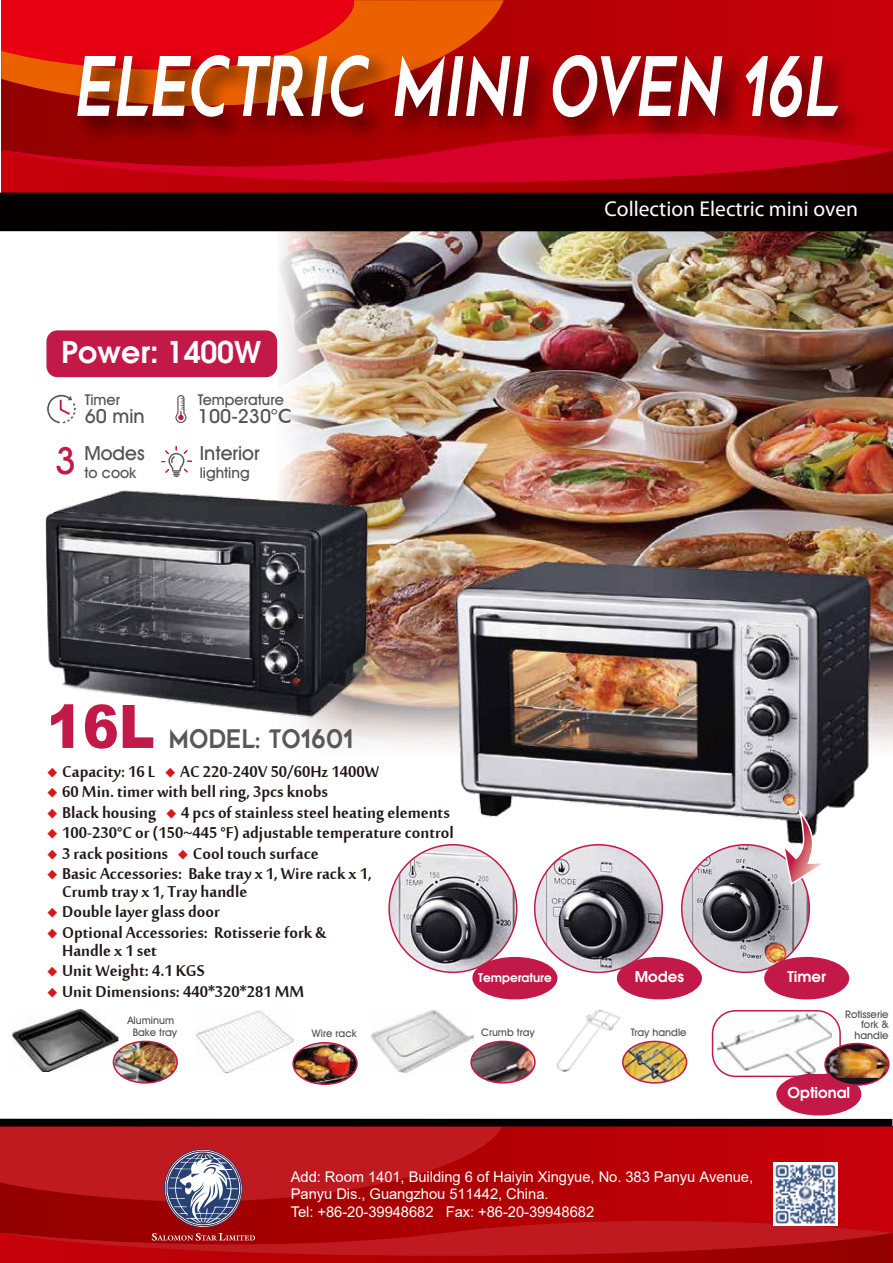
<style>
.page{position:relative;width:893px;height:1263px;background:#fff}
.page>*{position:absolute;margin:0;border:0;box-sizing:border-box;transform-origin:0 0}
.t1{font:81.75px "Captain Marvel";color:#fff;scale:.71 1}
.t2{font:900 60px "Arial";color:#c31949;scale:.9 1}
.t3{font:500 37.5px "Avant Garde IT Cby BT";color:#c31949}
.t4{font:600 30px "Avant Garde";color:#fff}
.t5{font:25.5px "Captain Marvel";color:#595757;scale:.9 1}
.t6{font:24px/18px "Mool Boran";color:#221815}
.t7{font:21.45px "Myriad Pro";color:#fff}
.t8{font:500 19.5px "Avant Garde IT Cby BT";color:#555454}
.t9{font:500 15px "Avant Garde IT Cby BT";color:#555454}
.t10{font:600 15px "Avant Garde";color:#fff}
.t11{font:14.7px/17.7px "Arial";letter-spacing:-.005em;color:#fff}
.t12{font:600 12px "Avant Garde";color:#fff}
.t13{font:500 10.5px/10.5px "Avant Garde IT Cby BT";color:#555454;text-align:center}
.s1{font-family:"Futura BT"}
.s2{font-family:"Adobe Song Std";font-weight:300;font-size:11.4px;color:#d71718}
</style>
<div class="page">
<img style="left:277px;top:231px;width:616px;height:235px">
<img style="left:391px;top:466px;width:502px;height:427px">
<img style="left:556px;top:1010px;width:65px;height:62px">
<img style="left:623px;top:1041px;width:64px;height:42px">
<div style="left:622px;top:1041px;width:65px;height:43px;border:2px solid #c31949;border-radius:50%"></div>
<img style="left:535px;top:845px;width:127px;height:126px">
<img style="left:682px;top:845px;width:127px;height:127px">
<img style="left:389px;top:845px;width:128px;height:127px;border-radius:64px">
<img style="left:45px;top:408px;width:437px;height:382px">
<div style="left:1px;top:0;width:892px;height:193px;background:#bd0007"></div>
<svg style="left:1px;top:183px;width:892px;height:10px"></svg>
<svg style="left:1px;top:130px;width:892px;height:53px"></svg>
<svg style="left:1px;top:0;width:503px;height:106px;background:#db4d00"></svg>
<svg style="left:1px;top:0;width:358px;height:71px;background:#e60710"></svg>
<img style="left:38px;top:33px;width:842px;height:133px">
<div style="left:0;top:1119px;width:892px;height:7px;background:#040000"></div>
<div style="left:0;top:193px;width:893px;height:38px;background:#040000"></div>
<svg style="left:175px;top:395px;width:11px;height:28px"></svg>
<svg style="left:46px;top:394px;width:30px;height:30px"></svg>
<div style="left:46px;top:330px;width:231px;height:47px;background:#c31949;border-radius:11px"></div>
<svg style="left:781px;top:812px;width:50px;height:74px"></svg>
<div style="left:472px;top:957px;width:85px;height:42px;background:#c31949;border-radius:50%"></div>
<div style="left:617px;top:957px;width:85px;height:42px;background:#c31949;border-radius:50%"></div>
<div style="left:764px;top:957px;width:85px;height:42px;background:#c31949;border-radius:50%"></div>
<img style="left:12px;top:1009px;width:106px;height:63px">
<img style="left:113px;top:1041px;width:64px;height:42px">
<div style="left:113px;top:1041px;width:65px;height:43px;border:2px solid #c31949;border-radius:50%"></div>
<img style="left:195px;top:1010px;width:99px;height:63px">
<img style="left:293px;top:1043px;width:62px;height:41px">
<div style="left:292px;top:1042px;width:66px;height:43px;border:2px solid #c31949;border-radius:50%"></div>
<img style="left:371px;top:1009px;width:103px;height:64px">
<img style="left:471px;top:1041px;width:64px;height:42px">
<div style="left:470px;top:1041px;width:66px;height:42px;border:2px solid #c31949;border-radius:50%"></div>
<div style="left:776px;top:1073px;width:85px;height:42px;background:#c31949;border-radius:50%"></div>
<img style="left:717px;top:1014px;width:115px;height:60px">
<div style="left:712px;top:1010px;width:129px;height:67px;border:2px solid #c31949;border-radius:23px"></div>
<svg style="left:825px;top:1043px;width:64px;height:42px"></svg>
<img style="left:825px;top:1049px;width:64px;height:29px">
<div style="left:824px;top:1043px;width:66px;height:43px;border:2px solid #c31949;border-radius:50%"></div>
<svg style="left:161px;top:446px;width:31px;height:31px"></svg>
<svg style="left:0;top:1127px;width:893px;height:136px;background:#b30f15"></svg>
<img style="left:774px;top:1162px;width:63px;height:64px">
<h1 class="t1" style="left:73px;top:41px;width:1096px">ELECTRIC MINI OVEN 16L</h1>
<p class="t4" style="left:61px;top:332px;width:201px">Power: 1400W</p>
<h3 class="t3" style="left:55px;top:438px;width:23px">3</h3>
<p class="t9" style="left:85px;top:390px;width:37px">Timer</p>
<p class="t8" style="left:85px;top:404px;width:62px">60 min</p>
<p class="t8" style="left:84px;top:441px;width:62px">Modes</p>
<p class="t9" style="left:84px;top:464px;width:53px">to cook</p>
<p class="t9" style="left:198px;top:390px;width:87px">Temperature</p>
<p class="t8" style="left:198px;top:404px;width:95px">100-230<span class="s1">°C</span></p>
<p class="t8" style="left:200px;top:441px;width:62px">Interior</p>
<p class="t9" style="left:200px;top:464px;width:52px">lighting</p>
<p class="t7" style="left:604px;top:196px;width:255px">Collection Electric mini oven</p>
<h2 class="t2" style="left:47px;top:683px;width:122px">16L</h2>
<p class="t5" style="left:168px;top:724px;width:207px">MODEL: TO1601</p>
<p class="t6" style="left:47px;top:759px;width:334px"><span class="s2">◆</span> Capacity: 16 L <span class="s2">◆</span> AC 220-240V 50/60Hz 1400W</p>
<p class="t6" style="left:47px;top:780px;width:283px"><span class="s2">◆</span> 60 Min. timer with bell ring, 3pcs knobs</p>
<p class="t6" style="left:47px;top:800px;width:405px"><span class="s2">◆</span> Black housing <span class="s2">◆</span> 4 pcs of stainless steel heating elements</p>
<p class="t6" style="left:47px;top:821px;width:409px"><span class="s2">◆</span> 100-230°C or (150~445 °F) adjustable temperature control</p>
<p class="t6" style="left:47px;top:841px;width:274px"><span class="s2">◆</span> 3 rack positions <span class="s2">◆</span> Cool touch surface</p>
<p class="t6" style="left:62px;top:862px;width:311px;text-indent:-15px"><span class="s2">◆</span> Basic Accessories: Bake tray x 1, Wire rack x 1,<br>Crumb tray x 1, Tray handle</p>
<p class="t6" style="left:47px;top:900px;width:175px"><span class="s2">◆</span> Double layer glass door</p>
<p class="t6" style="left:62px;top:920px;width:265px;text-indent:-15px"><span class="s2">◆</span> Optional Accessories: Rotisserie fork &amp;<br>Handle x 1 set</p>
<p class="t6" style="left:47px;top:959px;width:159px"><span class="s2">◆</span> Unit Weight: 4.1 KGS</p>
<p class="t6" style="left:47px;top:979px;width:259px"><span class="s2">◆</span> Unit Dimensions: 440*320*281 MM</p>
<p class="t12" style="left:478px;top:969px;width:75px">Temperature</p>
<p class="t10" style="left:635px;top:966px;width:51px">Modes</p>
<p class="t10" style="left:787px;top:966px;width:40px">Timer</p>
<p class="t13" style="left:127px;top:1014px;width:51px;line-height:12px">Aluminum<br>Bake tray</p>
<p class="t13" style="left:312px;top:1028px;width:46px">Wire rack</p>
<p class="t13" style="left:481px;top:1027px;width:55px">Crumb tray</p>
<p class="t13" style="left:631px;top:1027px;width:57px">Tray handle</p>
<p class="t11" style="left:291px;top:1167px;width:464px">Add: Room 1401, Building 6 of Haiyin Xingyue, No. 383 Panyu Avenue,<br>Panyu Dis., Guangzhou 511442, China.<br>Tel: +86-20-39948682 Fax: +86-20-39948682</p>
<p class="t13" style="left:845px;top:1008px;width:45px;text-align:right">Rotisserie fork &amp; handle</p>
<p class="t10" style="left:787px;top:1082px;width:64px">Optional</p>
</div>
